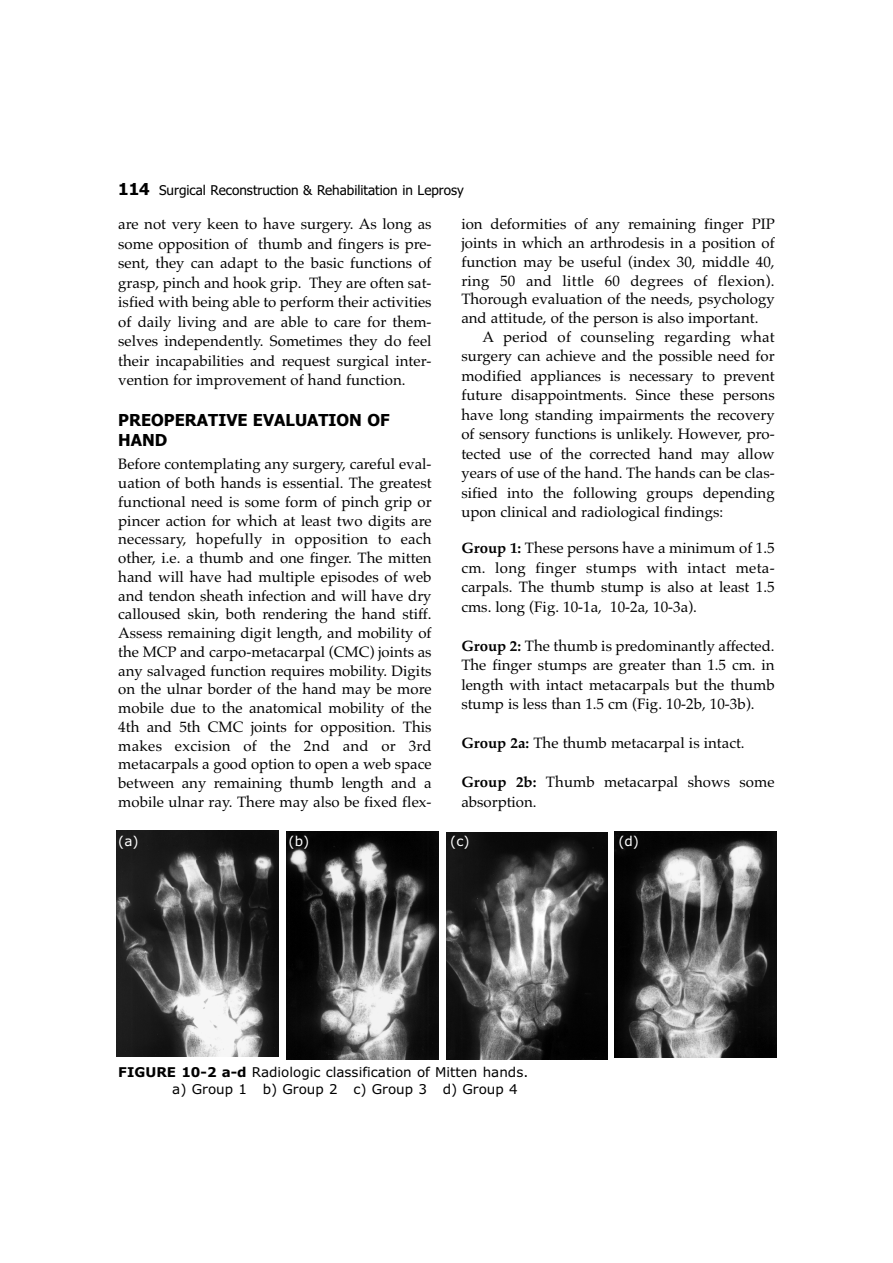
<style>
.page{position:relative;width:893px;height:1263px;background:#fff}
.page>*{position:absolute;margin:0;border:0;box-sizing:border-box;transform-origin:0 0}
.t1{font:700 16.5px/19.5px "Tahoma";color:#000}
.t2{font:15px/19.5px "Palatino";color:#000;text-align:justify}
.t3{font:13.5px/16.2px "Verdana";color:#000}
.t4{font:13.5px "Tahoma";color:#000}
.t5{font:13.5px "Verdana";color:#fff}
.s1{font-weight:700;font-size:16.5px}
.s2{font-weight:700}
</style>
<div class="page">
<img style="left:117px;top:831px;width:161px;height:226px">
<img style="left:614px;top:832px;width:162px;height:226px">
<img style="left:286px;top:831px;width:152px;height:228px">
<img style="left:447px;top:832px;width:160px;height:228px">
<p class="t4" style="left:118px;top:185px;width:347px"><span class="s1">114</span> Surgical Reconstruction &amp; Rehabilitation in Leprosy</p>
<p class="t2" style="left:118px;top:216px;width:315px">are not very keen to have surgery. As long as some opposition of thumb and fingers is pre&shy;sent, they can adapt to the basic functions of grasp, pinch and hook grip. They are often sat&shy;isfied with being able to perform their activities of daily living and are able to care for them&shy;selves independently. Sometimes they do feel their incapabilities and request surgical inter&shy;vention for improvement of hand function.</p>
<p class="t1" style="left:118px;top:411px;width:273px">PREOPERATIVE EVALUATION OF<br>HAND</p>
<p class="t2" style="left:118px;top:457px;width:315px;line-height:18.8px">Before contemplating any surgery, careful eval&shy;uation of both hands is essential. The greatest functional need is some form of pinch grip or pincer action for which at least two digits are necessary, hopefully in opposition to each other, i.e. a thumb and one finger. The mitten hand will have had multiple episodes of web and tendon sheath infection and will have dry calloused skin, both rendering the hand stiff.<br>Assess remaining digit length, and mobility of the MCP and carpo-metacarpal (CMC) joints as any salvaged function requires mobility. Digits on the ulnar border of the hand may be more mobile due to the anatomical mobility of the 4th and 5th CMC joints for opposition. This makes excision of the 2nd and or 3rd metacarpals a good option to open a web space between any remaining thumb length and a mobile ulnar ray. There may also be fixed flex-</p>
<p class="t2" style="left:461px;top:217px;width:315px;line-height:18.8px">ion deformities of any remaining finger PIP joints in which an arthrodesis in a position of function may be useful (index 30, middle 40, ring 50 and little 60 degrees of flexion).<br>Thorough evaluation of the needs, psychology and attitude, of the person is also important.</p>
<p class="t2" style="left:461px;top:329px;width:315px;text-indent:21px">A period of counseling regarding what surgery can achieve and the possible need for modified appliances is necessary to prevent future disappointments. Since these persons have long standing impairments the recovery of sensory functions is unlikely. However, pro&shy;tected use of the corrected hand may allow years of use of the hand. The hands can be clas&shy;sified into the following groups depending upon clinical and radiological findings:</p>
<p class="t2" style="left:461px;top:540px;width:315px"><span class="s2">Group 1:</span> These persons have a minimum of 1.5 cm. long finger stumps with intact meta&shy;carpals. The thumb stump is also at least 1.5 cms. long (Fig. 10-1a, 10-2a, 10-3a).</p>
<p class="t2" style="left:461px;top:638px;width:315px"><span class="s2">Group 2:</span> The thumb is predominantly affected.<br>The finger stumps are greater than 1.5 cm. in length with intact metacarpals but the thumb stump is less than 1.5 cm (Fig. 10-2b, 10-3b).</p>
<p class="t2" style="left:461px;top:735px;width:285px"><span class="s2">Group 2a:</span> The thumb metacarpal is intact.</p>
<p class="t2" style="left:461px;top:774px;width:315px"><span class="s2">Group 2b:</span> Thumb metacarpal shows some absorption.</p>
<p class="t5" style="left:118px;top:835px;width:22px">(a)</p>
<p class="t5" style="left:288px;top:835px;width:22px">(b)</p>
<p class="t5" style="left:450px;top:835px;width:21px">(c)</p>
<p class="t5" style="left:618px;top:835px;width:22px">(d)</p>
<p class="t3" style="left:172px;top:1066px;width:357px;text-indent:-54px"><span class="s2">FIGURE 10-2 a-d</span> Radiologic classification of Mitten hands. a) Group 1 b) Group 2 c) Group 3 d) Group 4</p>
</div>
